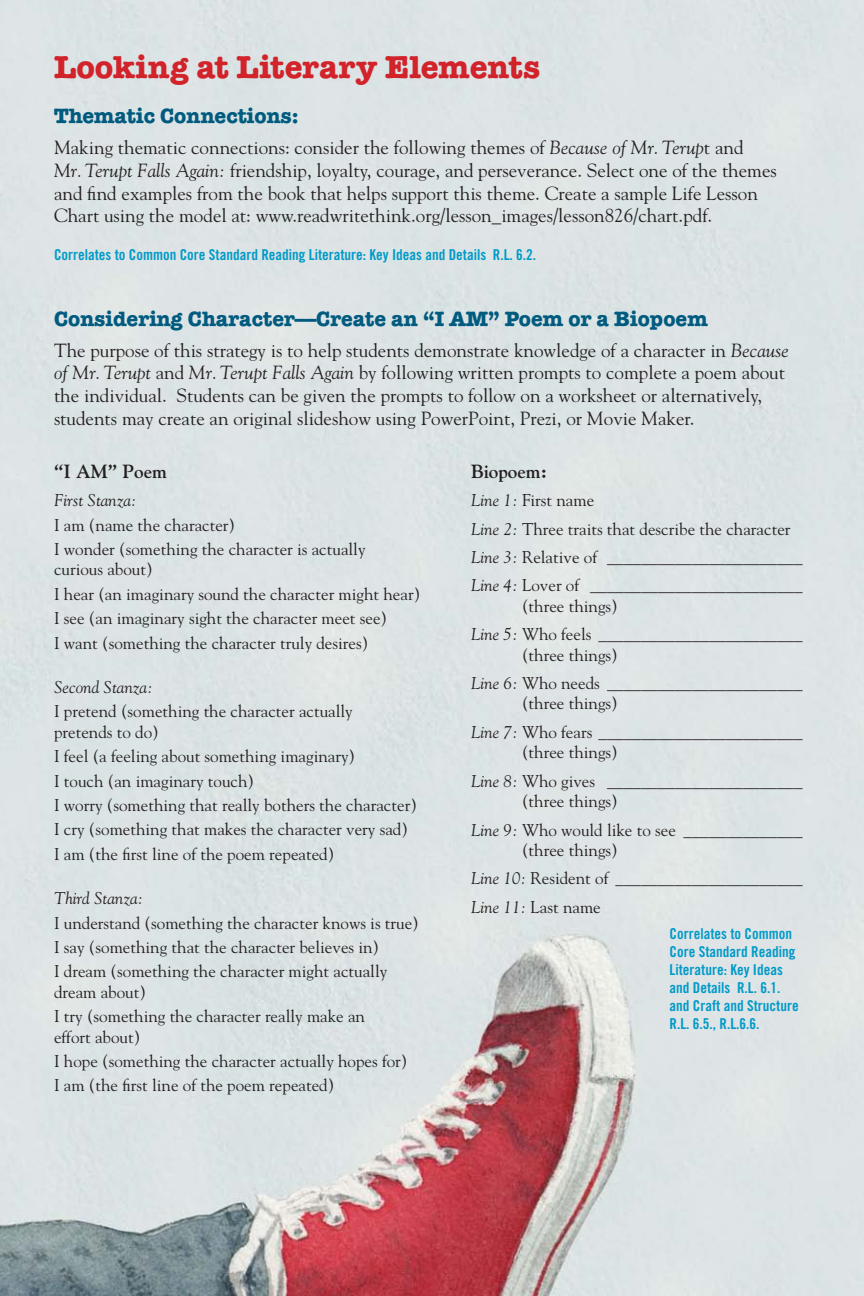
<style>
.page{position:relative;width:864px;height:1296px;background:#fff}
.page>*{position:absolute;margin:0;border:0;box-sizing:border-box;transform-origin:0 0}
.t1{font:700 32px "American Typewriter";color:#d2232a}
.t2{font:700 21px "American Typewriter";color:#005b7f}
.t3{font:19px/22.8px "Goudy";color:#231f20}
.t4{font:700 19px "Goudy";color:#231f20}
.t5{font:17px/24.4px "Goudy";color:#231f20}
.t6{font:italic 17px "Goudy";color:#231f20}
.t7{font:15px/18px "Trade Gothic Bold Cond Twenty";color:#009ac7}
.s1{font-style:italic}
</style>
<div class="page">
<img style="left:0;top:0;width:864px;height:1296px">
<h1 class="t1" style="left:54px;top:48px;width:488px">Looking at Literary Elements</h1>
<p class="t2" style="left:54px;top:104px;width:246px">Thematic Connections:</p>
<p class="t3" style="left:54px;top:136px;width:724px">Making thematic connections: consider the following themes of <span class="s1">Because of Mr. Terup</span>t and<br><span class="s1">Mr. Terupt Falls Again:</span> friendship, loyalty, courage, and perseverance. Select one of the themes and find examples from the book that helps support this theme. Create a sample Life Lesson Chart using the model at: www.readwritethink.org/lesson_images/lesson826/chart.pdf.</p>
<p class="t7" style="left:54px;top:246px;width:484px">Correlates to Common Core Standard Reading Literature: Key Ideas and Details R.L. 6.2.</p>
<p class="t2" style="left:54px;top:306px;width:655px">Considering Character—Create an “I AM” Poem or a Biopoem</p>
<p class="t3" style="left:54px;top:338px;width:736px">The purpose of this strategy is to help students demonstrate knowledge of a character in <span class="s1">Because of Mr. Terupt</span> and <span class="s1">Mr. Terupt Falls Again</span> by following written prompts to complete a poem about the individual. Students can be given the prompts to follow on a worksheet or alternatively, students may create an original slideshow using PowerPoint, Prezi, or Movie Maker.</p>
<p class="t4" style="left:54px;top:460px;width:114px">“I AM” Poem</p>
<p class="t6" style="left:54px;top:490px;width:84px">First Stanza:</p>
<p class="t5" style="left:54px;top:512px;width:313px">I am (name the character)<br>I wonder (something the character is actually</p>
<p class="t5" style="left:54px;top:557px;width:368px">curious about)<br>I hear (an imaginary sound the character might hear)<br>I see (an imaginary sight the character meet see)<br>I want (something the character truly desires)</p>
<p class="t6" style="left:54px;top:677px;width:100px">Second Stanza:</p>
<p class="t5" style="left:54px;top:701px;width:300px;line-height:20.4px">I pretend (something the character actually pretends to do)</p>
<p class="t5" style="left:54px;top:744px;width:365px">I feel (a feeling about something imaginary)<br>I touch (an imaginary touch)<br>I worry (something that really bothers the character)<br>I cry (something that makes the character very sad)<br>I am (the first line of the poem repeated)</p>
<p class="t6" style="left:54px;top:888px;width:91px">Third Stanza:</p>
<p class="t5" style="left:54px;top:910px;width:366px">I understand (something the character knows is true)<br>I say (something that the character believes in)<br>I dream (something the character might actually</p>
<p class="t5" style="left:54px;top:979px;width:313px">dream about)<br>I try (something the character really make an</p>
<p class="t5" style="left:54px;top:1024px;width:355px">effort about)<br>I hope (something the character actually hopes for)<br>I am (the first line of the poem repeated)</p>
<p class="t4" style="left:471px;top:460px;width:77px">Biopoem:</p>
<p class="t5" style="left:471px;top:486px;width:333px;line-height:28.4px"><span class="s1">Line 1:</span> First name<br><span class="s1">Line 2:</span> Three traits that describe the character <span class="s1">Line 3:</span> Relative of _______________________ <span class="s1">Line 4:</span> Lover of _________________________</p>
<p class="t5" style="left:471px;top:592px;width:333px;line-height:28.4px;text-indent:51px">(three things)<br><span class="s1">Line 5:</span> Who feels ________________________</p>
<p class="t5" style="left:471px;top:640px;width:333px;line-height:28.4px;text-indent:51px">(three things)<br><span class="s1">Line 6:</span> Who needs _______________________</p>
<p class="t5" style="left:471px;top:689px;width:333px;line-height:28.4px;text-indent:51px">(three things)<br><span class="s1">Line 7:</span> Who fears ________________________</p>
<p class="t5" style="left:471px;top:738px;width:333px;line-height:28.4px;text-indent:51px">(three things)<br><span class="s1">Line 8:</span> Who gives _______________________</p>
<p class="t5" style="left:471px;top:787px;width:333px;line-height:28.4px;text-indent:51px">(three things)<br><span class="s1">Line 9:</span> Who would like to see ______________</p>
<p class="t5" style="left:471px;top:836px;width:333px;line-height:28.4px;text-indent:51px">(three things)<br><span class="s1">Line 10:</span> Resident of ______________________<br><span class="s1">Line 11:</span> Last name</p>
<p class="t7" style="left:670px;top:925px;width:131px">Correlates to Common<br>Core Standard Reading<br>Literature: Key Ideas and Details R.L. 6.1. and Craft and Structure<br>R.L. 6.5., R.L.6.6.</p>
</div>
